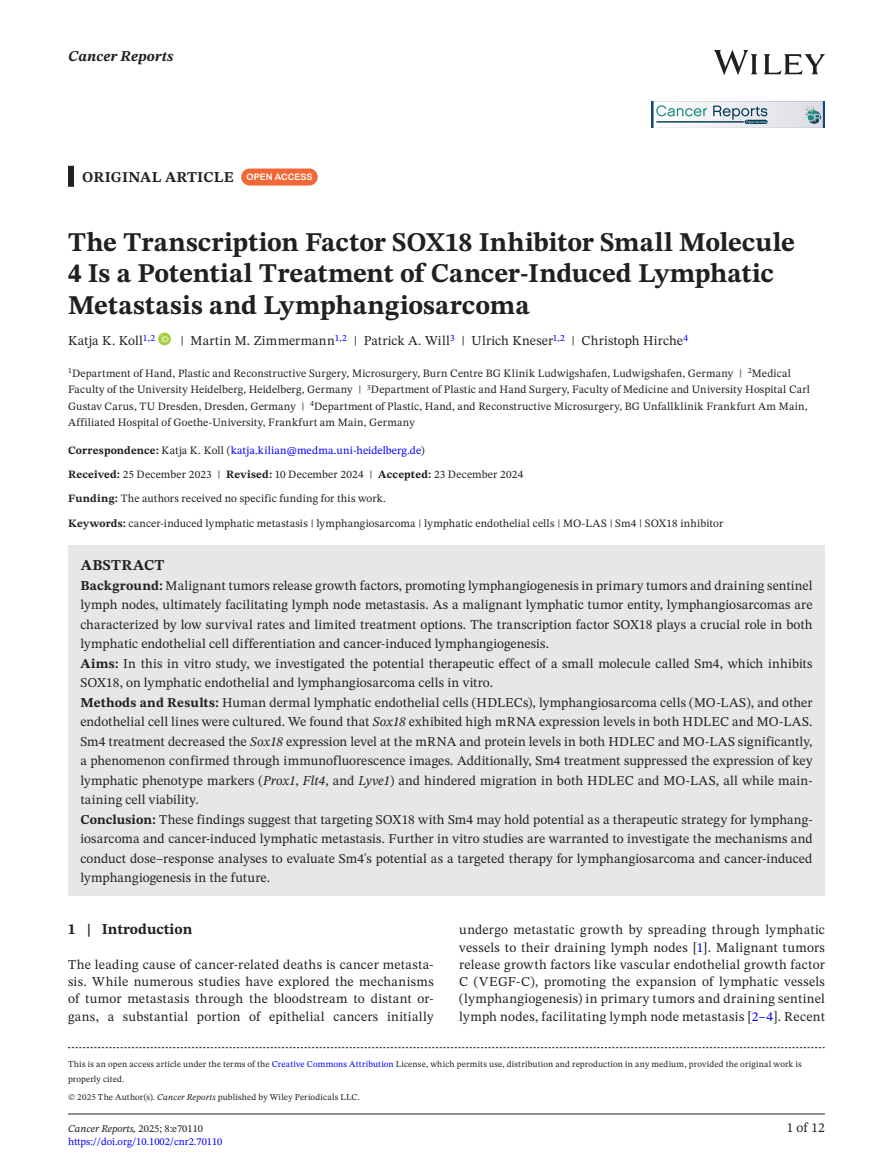
<style>
.page{position:relative;width:893px;height:1174px;background:#fff}
.page>*{position:absolute;margin:0;border:0;box-sizing:border-box;transform-origin:0 0}
.t1{font:700 27px/31.5px "STIX Two Text";color:#231f20}
.t2{font:700 15px "STIX Two Text";letter-spacing:.01em;color:#231f20}
.t3{font:italic 700 15px "STIX Two Text";letter-spacing:.005em;color:#231f20}
.t4{font:13.5px/19.5px "STIX Two Text";letter-spacing:.01em;color:#231f20;text-align:justify}
.t5{font:11.25px/16.5px "STIX Two Text";letter-spacing:.015em;color:#231f20}
.t6{font:10.5px "STIX Two Text";color:#00f}
.t7{font:italic 10.5px "STIX Two Text";color:#231f20}
.t8{font:9px/15px "STIX Two Text";letter-spacing:.02em;color:#231f20}
.s1{font-family:"Arial Rounded MT Bold";font-weight:400;font-size:9px;color:#fff}
.s2{font-weight:700}
.s3{color:#00f}
.s4{font-style:italic}
.s5{font-style:normal}
</style>
<div class="page">
<hr style="left:68px;top:1113px;width:757px;height:1px;background:#231f20">
<img style="left:714px;top:51px;width:111px;height:23px">
<svg style="left:653px;top:101px;width:170px;height:27px"></svg>
<div style="left:68px;top:166px;width:6px;height:21px;background:#231f20"></div>
<div style="left:68px;top:545px;width:757px;height:42px;background:#e6e7e9"></div>
<div style="left:68px;top:564px;width:757px;height:98px;background:#e6e7e9"></div>
<div style="left:68px;top:642px;width:757px;height:59px;background:#e6e7e9"></div>
<div style="left:68px;top:681px;width:757px;height:137px;background:#e6e7e9"></div>
<div style="left:68px;top:798px;width:757px;height:98px;background:#e6e7e9"></div>
<div style="left:241px;top:168px;width:77px;height:17px;background:#f16736;border-radius:9px"></div>
<svg style="left:158px;top:332px;width:13px;height:13px"></svg>
<svg style="left:162px;top:335px;width:6px;height:7px"></svg>
<svg style="left:68px;top:1047px;width:757px;height:1px"></svg>
<p class="t3" style="left:68px;top:46px;width:107px">Cancer Reports</p>
<p class="t2" style="left:82px;top:166px;width:232px">ORIGINAL ARTICLE <span class="s1">OPEN ACCESS</span></p>
<h1 class="t1" style="left:68px;top:227px;width:729px">The Transcription Factor SOX18 Inhibitor Small Molecule<br>4 Is a Potential Treatment of Cancer-Induced Lymphatic<br>Metastasis and Lymphangiosarcoma</h1>
<p class="t4" style="left:68px;top:331px;width:89px">Katja K. Koll<sup>1,2</sup></p>
<p class="t4" style="left:181px;top:331px;width:509px">| Martin M. Zimmermann<sup>1,2</sup> | Patrick A. Will<sup>3</sup> | Ulrich Kneser<sup>1,2</sup> | Christoph Hirche<sup>4</sup></p>
<p class="t5" style="left:68px;top:365px;width:743px"><sup>1</sup>Department of Hand, Plastic and Reconstructive Surgery, Microsurgery, Burn Centre BG Klinik Ludwigshafen, Ludwigshafen, Germany | <sup>2</sup>Medical Faculty of the University Heidelberg, Heidelberg, Germany | <sup>3</sup>Department of Plastic and Hand Surgery, Faculty of Medicine and University Hospital Carl Gustav Carus, TU Dresden, Dresden, Germany | <sup>4</sup>Department of Plastic, Hand, and Reconstructive Microsurgery, BG Unfallklinik Frankfurt Am Main, Affiliated Hospital of Goethe-University, Frankfurt am Main, Germany</p>
<p class="t5" style="left:68px;top:438px;width:457px;line-height:24px"><span class="s2">Correspondence:</span> Katja K. Koll (<span class="s3">katja.kilian@medma.uni-heidelberg.de</span>)<br><span class="s2">Received:</span> 25 December 2023 | <span class="s2">Revised:</span> 10 December 2024 | <span class="s2">Accepted:</span> 23 December 2024<br><span class="s2">Funding:</span> The authors received no specific funding for this work.</p>
<p class="t5" style="left:68px;top:515px;width:657px"><span class="s2">Keywords:</span> cancer-induced lymphatic metastasis | lymphangiosarcoma | lymphatic endothelial cells | MO-LAS | Sm4 | SOX18 inhibitor</p>
<p class="t2" style="left:81px;top:554px;width:85px">ABSTRACT</p>
<p class="t4" style="left:80px;top:575px;width:734px;text-align:left"><span class="s2">Background:</span> Malignant tumors release growth factors, promoting lymphangiogenesis in primary tumors and draining sentinel lymph nodes, ultimately facilitating lymph node metastasis. As a malignant lymphatic tumor entity, lymphangiosarcomas are characterized by low survival rates and limited treatment options. The transcription factor SOX18 plays a crucial role in both lymphatic endothelial cell differentiation and cancer-induced lymphangiogenesis.<br><span class="s2">Aims:</span> In this in vitro study, we investigated the potential therapeutic effect of a small molecule called Sm4, which inhibits SOX18, on lymphatic endothelial and lymphangiosarcoma cells in vitro.<br><span class="s2">Methods and Results:</span> Human dermal lymphatic endothelial cells (HDLECs), lymphangiosarcoma cells (MO-LAS), and other endothelial cell lines were cultured. We found that <span class="s4">Sox18</span> exhibited high mRNA expression levels in both HDLEC and MO-LAS.<br>Sm4 treatment decreased the <span class="s4">Sox18</span> expression level at the mRNA and protein levels in both HDLEC and MO-LAS significantly, a phenomenon confirmed through immunofluorescence images. Additionally, Sm4 treatment suppressed the expression of key lymphatic phenotype markers (<span class="s4">Prox1</span>, <span class="s4">Flt4</span>, and <span class="s4">Lyve1</span>) and hindered migration in both HDLEC and MO-LAS, all while main&shy;taining cell viability.<br><span class="s2">Conclusion:</span> These findings suggest that targeting SOX18 with Sm4 may hold potential as a therapeutic strategy for lymphang&shy;iosarcoma and cancer-induced lymphatic metastasis. Further in vitro studies are warranted to investigate the mechanisms and conduct dose–response analyses to evaluate Sm4's potential as a targeted therapy for lymphangiosarcoma and cancer-induced lymphangiogenesis in the future.</p>
<p class="t2" style="left:68px;top:918px;width:126px">1 | Introduction</p>
<p class="t4" style="left:68px;top:955px;width:367px;line-height:17.2px">The leading cause of cancer-related deaths is cancer metasta&shy;sis. While numerous studies have explored the mechanisms of tumor metastasis through the bloodstream to distant or&shy;gans, a substantial portion of epithelial cancers initially</p>
<p class="t4" style="left:459px;top:921px;width:367px;line-height:17.2px">undergo metastatic growth by spreading through lymphatic vessels to their draining lymph nodes [<span class="s3">1</span>]. Malignant tumors release growth factors like vascular endothelial growth factor C (VEGF-C), promoting the expansion of lymphatic vessels (lymphangiogenesis) in primary tumors and draining sentinel lymph nodes, facilitating lymph node metastasis [<span class="s3">2–4</span>]. Recent</p>
<p class="t8" style="left:68px;top:1056px;width:735px">This is an open access article under the terms of the <span class="s3">Creative Commons Attribution</span> License, which permits use, distribution and reproduction in any medium, provided the original work is properly cited.</p>
<p class="t8" style="left:68px;top:1089px;width:294px">© 2025 The Author(s). <span class="s4">Cancer Reports</span> published by Wiley Periodicals LLC.</p>
<p class="t7" style="left:68px;top:1121px;width:137px">Cancer Reports, <span class="s5">2025; 8:e70110</span></p>
<p class="t4" style="left:787px;top:1118px;width:40px">1 of 12</p>
<p class="t6" style="left:68px;top:1134px;width:156px">https://doi.org/10.1002/cnr2.70110</p>
</div>
